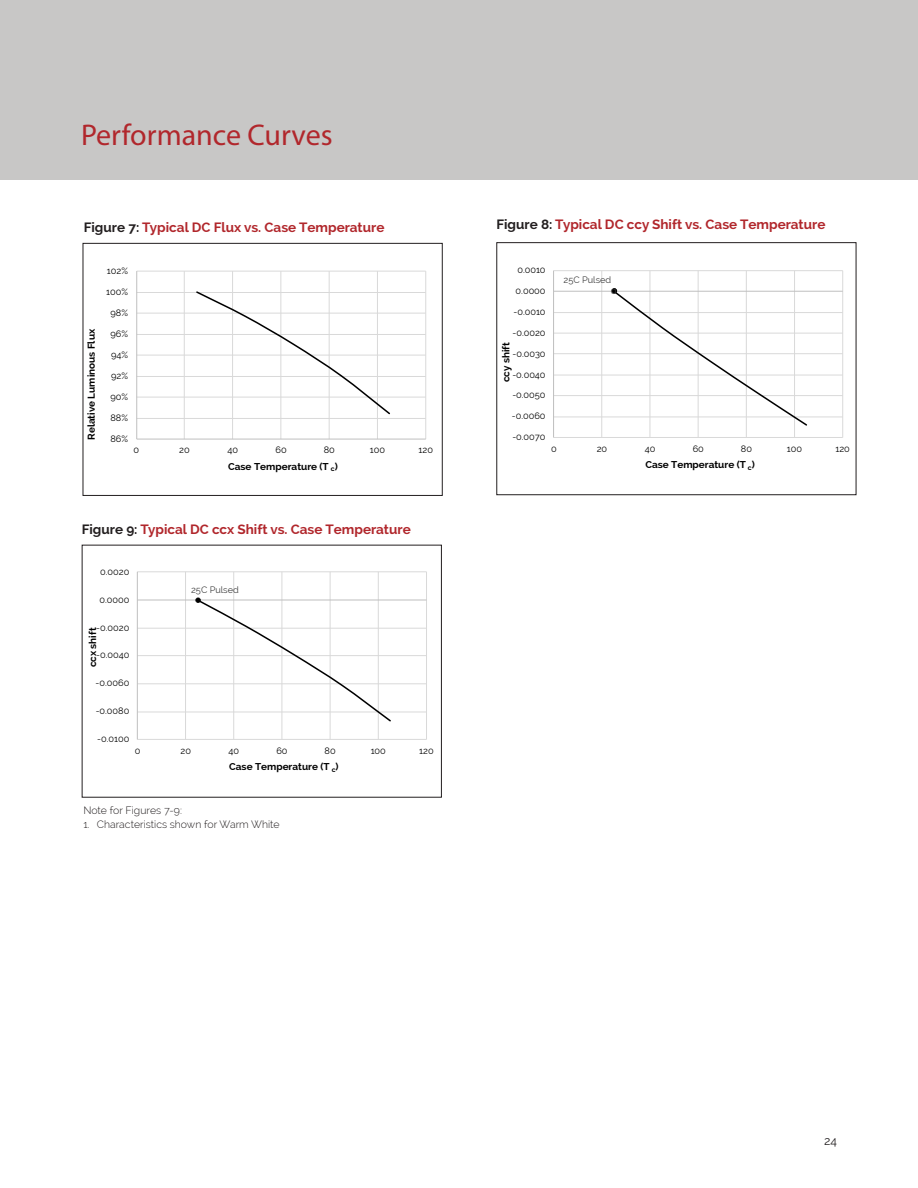
<style>
.page{position:relative;width:918px;height:1188px;background:#fff}
.page>*{position:absolute;margin:0;border:0;box-sizing:border-box;transform-origin:0 0}
.section_header{font:30px "Myriad Pro";color:#b1272c}
.main_text_block{font:700 13.5px "Raleway";color:#b1272c}
.t1{font:12px "Raleway";color:#231f20}
.main_text_block-2{font:300 10.5px "Raleway";color:#231f20}
.t2{font:700 9.9px "Raleway";color:#000}
.t3{font:9.15px "Raleway";color:#000}
.t4{font:9.15px/11.1px "Raleway";color:#404040}
.s1{color:#231f20}
</style>
<div class="page">
<div style="left:0;top:0;width:918px;height:180px;background:#c8c7c6"></div>
<div style="left:83px;top:243px;width:360px;height:253px;border:1px solid #231f20"></div>
<div style="left:496px;top:242px;width:360px;height:253px;border:1px solid #231f20"></div>
<hr style="left:137px;top:739px;width:290px;height:1px;background:#d9d9d9">
<hr style="left:137px;top:712px;width:290px;height:1px;background:#d9d9d9">
<hr style="left:137px;top:683px;width:290px;height:1px;background:#d9d9d9">
<hr style="left:137px;top:655px;width:290px;height:1px;background:#d9d9d9">
<hr style="left:137px;top:628px;width:290px;height:1px;background:#d9d9d9">
<hr style="left:137px;top:571px;width:290px;height:1px;background:#d9d9d9">
<hr style="left:185px;top:572px;width:1px;height:167px;background:#d9d9d9">
<hr style="left:233px;top:572px;width:1px;height:167px;background:#d9d9d9">
<hr style="left:282px;top:572px;width:1px;height:167px;background:#d9d9d9">
<hr style="left:330px;top:572px;width:1px;height:167px;background:#d9d9d9">
<hr style="left:378px;top:572px;width:1px;height:167px;background:#d9d9d9">
<hr style="left:426px;top:572px;width:1px;height:167px;background:#d9d9d9">
<hr style="left:137px;top:572px;width:1px;height:167px;background:#bfbfbf">
<hr style="left:137px;top:600px;width:290px;height:1px;background:#bfbfbf">
<svg style="left:195px;top:598px;width:197px;height:125px"></svg>
<hr style="left:554px;top:437px;width:289px;height:1px;background:#d9d9d9">
<hr style="left:554px;top:417px;width:289px;height:1px;background:#d9d9d9">
<hr style="left:554px;top:395px;width:289px;height:1px;background:#d9d9d9">
<hr style="left:554px;top:375px;width:289px;height:1px;background:#d9d9d9">
<hr style="left:554px;top:353px;width:289px;height:1px;background:#d9d9d9">
<hr style="left:554px;top:333px;width:289px;height:1px;background:#d9d9d9">
<hr style="left:554px;top:312px;width:289px;height:1px;background:#d9d9d9">
<hr style="left:554px;top:270px;width:289px;height:1px;background:#d9d9d9">
<hr style="left:601px;top:271px;width:1px;height:166px;background:#d9d9d9">
<hr style="left:650px;top:271px;width:1px;height:166px;background:#d9d9d9">
<hr style="left:698px;top:271px;width:1px;height:166px;background:#d9d9d9">
<hr style="left:746px;top:271px;width:1px;height:166px;background:#d9d9d9">
<hr style="left:794px;top:271px;width:1px;height:166px;background:#d9d9d9">
<hr style="left:842px;top:271px;width:1px;height:166px;background:#d9d9d9">
<hr style="left:553px;top:271px;width:1px;height:166px;background:#bfbfbf">
<hr style="left:554px;top:291px;width:289px;height:1px;background:#bfbfbf">
<svg style="left:612px;top:288px;width:197px;height:139px"></svg>
<hr style="left:137px;top:418px;width:289px;height:1px;background:#d9d9d9">
<hr style="left:137px;top:397px;width:289px;height:1px;background:#d9d9d9">
<hr style="left:137px;top:376px;width:289px;height:1px;background:#d9d9d9">
<hr style="left:137px;top:355px;width:289px;height:1px;background:#d9d9d9">
<hr style="left:137px;top:334px;width:289px;height:1px;background:#d9d9d9">
<hr style="left:137px;top:313px;width:289px;height:1px;background:#d9d9d9">
<hr style="left:137px;top:292px;width:289px;height:1px;background:#d9d9d9">
<hr style="left:137px;top:271px;width:289px;height:1px;background:#d9d9d9">
<hr style="left:184px;top:271px;width:1px;height:168px;background:#d9d9d9">
<hr style="left:232px;top:271px;width:1px;height:168px;background:#d9d9d9">
<hr style="left:280px;top:271px;width:1px;height:168px;background:#d9d9d9">
<hr style="left:329px;top:271px;width:1px;height:168px;background:#d9d9d9">
<hr style="left:377px;top:271px;width:1px;height:168px;background:#d9d9d9">
<hr style="left:425px;top:271px;width:1px;height:168px;background:#d9d9d9">
<hr style="left:136px;top:271px;width:1px;height:168px;background:#bfbfbf">
<hr style="left:137px;top:439px;width:289px;height:1px;background:#bfbfbf">
<svg style="left:195px;top:290px;width:196px;height:126px"></svg>
<p class="section_header" style="left:81px;top:117px;width:253px">Performance Curves</p>
<p class="main_text_block" style="left:84px;top:219px;width:302px"><span class="s1">Figure 7:</span> Typical DC Flux vs. Case Temperature</p>
<p class="t3" style="left:107px;top:266px;width:23px">102%</p>
<p class="t3" style="left:106px;top:287px;width:23px">100%</p>
<p class="t2" style="left:86px;top:440px;width:113px;rotate:-90deg">Relative Luminous Flux</p>
<p class="t3" style="left:111px;top:307px;width:19px">98%</p>
<p class="t3" style="left:110px;top:328px;width:19px">96%</p>
<p class="t3" style="left:111px;top:349px;width:19px">94%</p>
<p class="t3" style="left:111px;top:370px;width:18px">92%</p>
<p class="t3" style="left:110px;top:391px;width:19px">90%</p>
<p class="t3" style="left:110px;top:412px;width:19px">88%</p>
<p class="t3" style="left:110px;top:433px;width:19px">86%</p>
<p class="t3" style="left:134px;top:445px;width:7px">0</p>
<p class="t3" style="left:179px;top:445px;width:12px">20</p>
<p class="t3" style="left:228px;top:445px;width:12px">40</p>
<p class="t3" style="left:275px;top:445px;width:13px">60</p>
<p class="t3" style="left:324px;top:445px;width:13px">80</p>
<p class="t3" style="left:370px;top:445px;width:17px">100</p>
<p class="t3" style="left:419px;top:445px;width:16px">120</p>
<p class="t2" style="left:228px;top:461px;width:111px">Case Temperature (T <sub>c</sub>)</p>
<p class="main_text_block" style="left:82px;top:521px;width:331px"><span class="s1">Figure 9:</span> Typical DC ccx Shift vs. Case Temperature</p>
<p class="t3" style="left:100px;top:566px;width:31px">0.0020</p>
<p class="t3" style="left:99px;top:594px;width:31px">0.0000</p>
<p class="t3" style="left:96px;top:622px;width:35px">-0.0020</p>
<p class="t2" style="left:87px;top:667px;width:41px;rotate:-90deg">ccx shift</p>
<p class="t3" style="left:96px;top:650px;width:35px">-0.0040</p>
<p class="t3" style="left:96px;top:678px;width:35px">-0.0060</p>
<p class="t3" style="left:96px;top:706px;width:35px">-0.0080</p>
<p class="t3" style="left:97px;top:734px;width:34px">-0.0100</p>
<p class="t4" style="left:191px;top:584px;width:49px">25C Pulsed</p>
<p class="t3" style="left:135px;top:745px;width:7px">0</p>
<p class="t3" style="left:180px;top:745px;width:12px">20</p>
<p class="t3" style="left:229px;top:745px;width:12px">40</p>
<p class="t3" style="left:276px;top:745px;width:13px">60</p>
<p class="t3" style="left:325px;top:745px;width:13px">80</p>
<p class="t3" style="left:371px;top:745px;width:17px">100</p>
<p class="t3" style="left:419px;top:745px;width:16px">120</p>
<p class="t2" style="left:229px;top:761px;width:111px">Case Temperature (T <sub>c</sub>)</p>
<p class="main_text_block-2" style="left:83px;top:804px;width:100px">Note for Figures 7-9:</p>
<p class="main_text_block-2" style="left:83px;top:818px;width:198px">1. Characteristics shown for Warm White</p>
<p class="main_text_block" style="left:496px;top:216px;width:331px"><span class="s1">Figure 8:</span> Typical DC ccy Shift vs. Case Temperature</p>
<p class="t3" style="left:517px;top:265px;width:30px">0.0010</p>
<p class="t3" style="left:516px;top:285px;width:31px">0.0000</p>
<p class="t3" style="left:513px;top:306px;width:34px">-0.0010</p>
<p class="t3" style="left:513px;top:327px;width:35px">-0.0020</p>
<p class="t2" style="left:500px;top:382px;width:41px;rotate:-90deg">ccy shift</p>
<p class="t3" style="left:512px;top:348px;width:35px">-0.0030</p>
<p class="t3" style="left:512px;top:369px;width:35px">-0.0040</p>
<p class="t3" style="left:512px;top:390px;width:35px">-0.0050</p>
<p class="t3" style="left:512px;top:411px;width:35px">-0.0060</p>
<p class="t3" style="left:512px;top:432px;width:35px">-0.0070</p>
<p class="t4" style="left:611px;top:274px;width:7px;text-indent:-47px">25C Pulsed<br>0</p>
<p class="t3" style="left:551px;top:443px;width:7px">0</p>
<p class="t3" style="left:597px;top:443px;width:12px">20</p>
<p class="t3" style="left:645px;top:443px;width:12px">40</p>
<p class="t3" style="left:693px;top:443px;width:13px">60</p>
<p class="t3" style="left:741px;top:443px;width:13px">80</p>
<p class="t3" style="left:787px;top:443px;width:17px">100</p>
<p class="t3" style="left:835px;top:443px;width:16px">120</p>
<p class="t2" style="left:645px;top:459px;width:111px">Case Temperature (T <sub>c</sub>)</p>
<h3 class="t1" style="left:824px;top:1134px;width:14px">24</h3>
</div>
